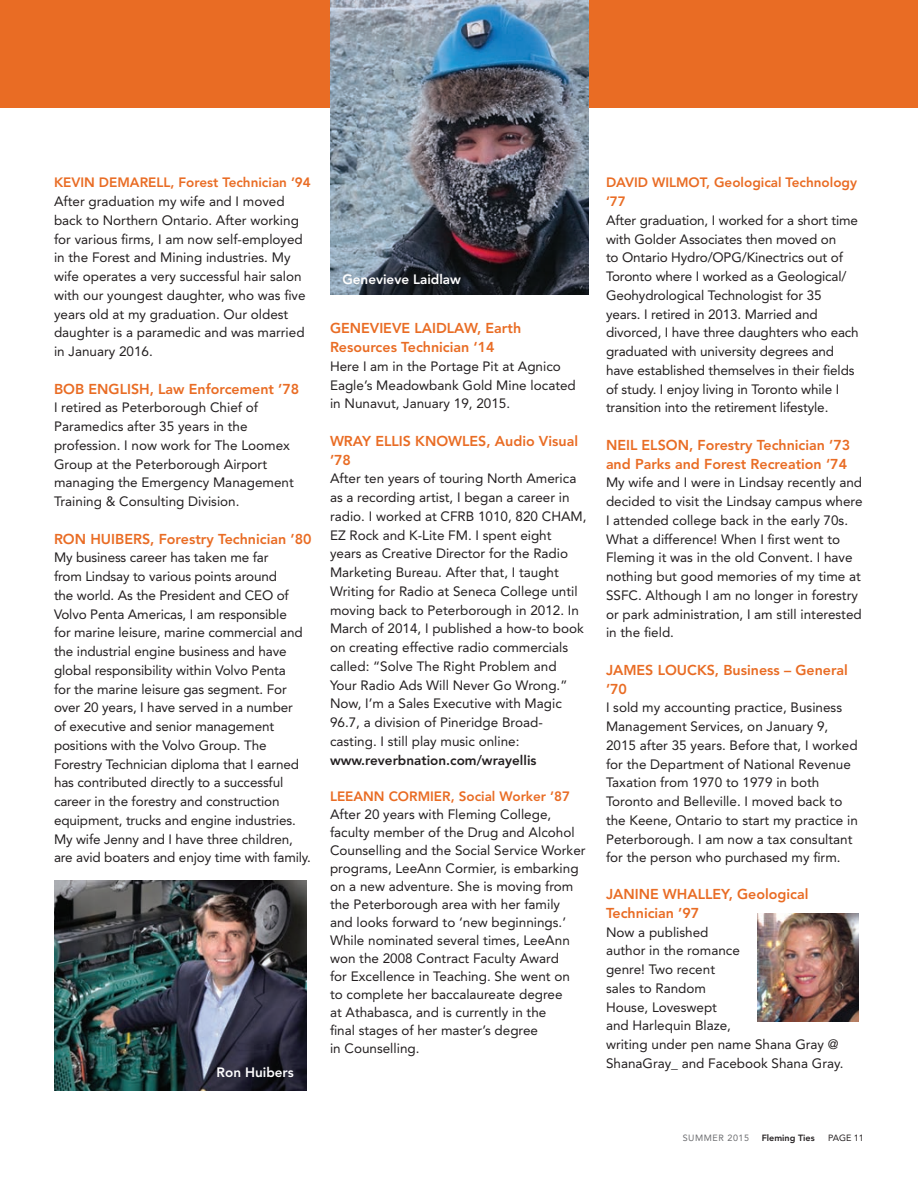
<style>
.page{position:relative;width:918px;height:1188px;background:#fff}
.page>*{position:absolute;margin:0;border:0;box-sizing:border-box;transform-origin:0 0}
.t1{font:800 14.25px/18.8px "Avenir LT Std";color:#e96c24}
.t2{font:13.5px/18.8px "Avenir LT Std";color:#231f20}
.t3{font:800 13.5px/18.8px "Avenir LT Std";color:#e96c24}
.t4{font:800 13.5px "Avenir LT Std";color:#231f20}
.t5{font:800 13.5px "Avenir LT Std";color:#fff}
.t6{font:800 9px "Avenir LT Std";color:#231f20}
.t7{font:9px "Avenir LT Std";letter-spacing:.06em;color:#6c6d70}
.t8{font:9px "Avenir LT Std";color:#231f20}
</style>
<div class="page">
<div style="left:0;top:0;width:918px;height:108px;background:#e96c24"></div>
<img style="left:330px;top:0;width:259px;height:295px">
<img style="left:54px;top:880px;width:253px;height:210px">
<img style="left:757px;top:914px;width:102px;height:108px">
<p class="t3" style="left:54px;top:173px;width:258px">KEVIN DEMARELL, Forest Technician ’94</p>
<p class="t2" style="left:54px;top:192px;width:253px">After graduation my wife and I moved back to Northern Ontario. After working for various firms, I am now self-employed in the Forest and Mining industries. My wife operates a very successful hair salon with our youngest daughter, who was five years old at my graduation. Our oldest daughter is a paramedic and was married in January 2016.</p>
<p class="t1" style="left:54px;top:379px;width:247px">BOB ENGLISH, Law Enforcement ’78</p>
<p class="t2" style="left:54px;top:398px;width:241px">I retired as Peterborough Chief of Paramedics after 35 years in the profession. I now work for The Loomex Group at the Peterborough Airport managing the Emergency Management Training &amp; Consulting Division.</p>
<p class="t1" style="left:54px;top:529px;width:259px">RON HUIBERS, Forestry Technician ’80</p>
<p class="t2" style="left:54px;top:548px;width:259px">My business career has taken me far<br>from Lindsay to various points around<br>the world. As the President and CEO of Volvo Penta Americas, I am responsible<br>for marine leisure, marine commercial and the industrial engine business and have global responsibility within Volvo Penta<br>for the marine leisure gas segment. For over 20 years, I have served in a number<br>of executive and senior management positions with the Volvo Group. The Forestry Technician diploma that I earned has contributed directly to a successful career in the forestry and construction equipment, trucks and engine industries.<br>My wife Jenny and I have three children, are avid boaters and enjoy time with family.</p>
<p class="t5" style="left:217px;top:1064px;width:79px">Ron Huibers</p>
<p class="t5" style="left:342px;top:271px;width:120px">Genevieve Laidlaw</p>
<p class="t1" style="left:330px;top:319px;width:193px">GENEVIEVE LAIDLAW, Earth<br>Resources Technician ‘14</p>
<p class="t2" style="left:330px;top:357px;width:247px">Here I am in the Portage Pit at Agnico<br>Eagle’s Meadowbank Gold Mine located in Nunavut, January 19, 2015.</p>
<p class="t1" style="left:330px;top:432px;width:250px">WRAY ELLIS KNOWLES, Audio Visual ’78</p>
<p class="t2" style="left:330px;top:469px;width:258px">After ten years of touring North America as a recording artist, I began a career in radio. I worked at CFRB 1010, 820 CHAM, EZ Rock and K-Lite FM. I spent eight<br>years as Creative Director for the Radio Marketing Bureau. After that, I taught Writing for Radio at Seneca College until moving back to Peterborough in 2012. In March of 2014, I published a how-to book on creating effective radio commercials called: “Solve The Right Problem and</p>
<p class="t2" style="left:330px;top:676px;width:239px">Your Radio Ads Will Never Go Wrong.” Now, I’m a Sales Executive with Magic 96.7, a division of Pineridge Broad&shy;casting. I still play music online:</p>
<p class="t4" style="left:330px;top:752px;width:208px">www.reverbnation.com/wrayellis</p>
<p class="t3" style="left:330px;top:787px;width:242px">LEEANN CORMIER, Social Worker ’87</p>
<p class="t2" style="left:330px;top:806px;width:257px;line-height:18px">After 20 years with Fleming College, faculty member of the Drug and Alcohol Counselling and the Social Service Worker programs, LeeAnn Cormier, is embarking on a new adventure. She is moving from the Peterborough area with her family</p>
<p class="t2" style="left:330px;top:913px;width:238px">and looks forward to ‘new beginnings.’</p>
<p class="t2" style="left:330px;top:932px;width:241px;line-height:18px">While nominated several times, LeeAnn won the 2008 Contract Faculty Award</p>
<p class="t2" style="left:330px;top:967px;width:241px">for Excellence in Teaching. She went on</p>
<p class="t2" style="left:330px;top:985px;width:234px">to complete her baccalaureate degree</p>
<p class="t2" style="left:330px;top:1003px;width:218px">at Athabasca, and is currently in the</p>
<p class="t2" style="left:330px;top:1021px;width:210px">final stages of her master’s degree</p>
<p class="t2" style="left:330px;top:1039px;width:91px">in Counselling.</p>
<p class="t3" style="left:606px;top:173px;width:253px">DAVID WILMOT, Geological Technology ’77</p>
<p class="t2" style="left:606px;top:211px;width:254px">After graduation, I worked for a short time with Golder Associates then moved on<br>to Ontario Hydro/OPG/Kinectrics out of Toronto where I worked as a Geological/ Geohydrological Technologist for 35 years. I retired in 2013. Married and divorced, I have three daughters who each graduated with university degrees and have established themselves in their fields of study. I enjoy living in Toronto while I transition into the retirement lifestyle.</p>
<p class="t1" style="left:606px;top:436px;width:246px">NEIL ELSON, Forestry Technician ’73 and Parks and Forest Recreation ‘74</p>
<p class="t2" style="left:606px;top:473px;width:258px">My wife and I were in Lindsay recently and decided to visit the Lindsay campus where I attended college back in the early 70s.<br>What a difference! When I first went to Fleming it was in the old Convent. I have nothing but good memories of my time at SSFC. Although I am no longer in forestry or park administration, I am still interested in the field.</p>
<p class="t1" style="left:606px;top:661px;width:243px">JAMES LOUCKS, Business – General ’70</p>
<p class="t2" style="left:606px;top:698px;width:253px">I sold my accounting practice, Business Management Services, on January 9, 2015 after 35 years. Before that, I worked for the Department of National Revenue Taxation from 1970 to 1979 in both Toronto and Belleville. I moved back to the Keene, Ontario to start my practice in Peterborough. I am now a tax consultant for the person who purchased my firm.</p>
<p class="t1" style="left:606px;top:885px;width:204px">JANINE WHALLEY, Geological<br>Technician ’97</p>
<p class="t2" style="left:606px;top:923px;width:239px">Now a published<br>author in the romance<br>genre! Two recent<br>sales to Random<br>House, Loveswept<br>and Harlequin Blaze,<br>writing under pen name Shana Gray @<br>ShanaGray_ and Facebook Shana Gray.</p>
<p class="t7" style="left:683px;top:1132px;width:68px">SUMMER 2015</p>
<p class="t6" style="left:762px;top:1132px;width:55px">Fleming Ties</p>
<p class="t8" style="left:828px;top:1132px;width:37px">PAGE 11</p>
</div>
